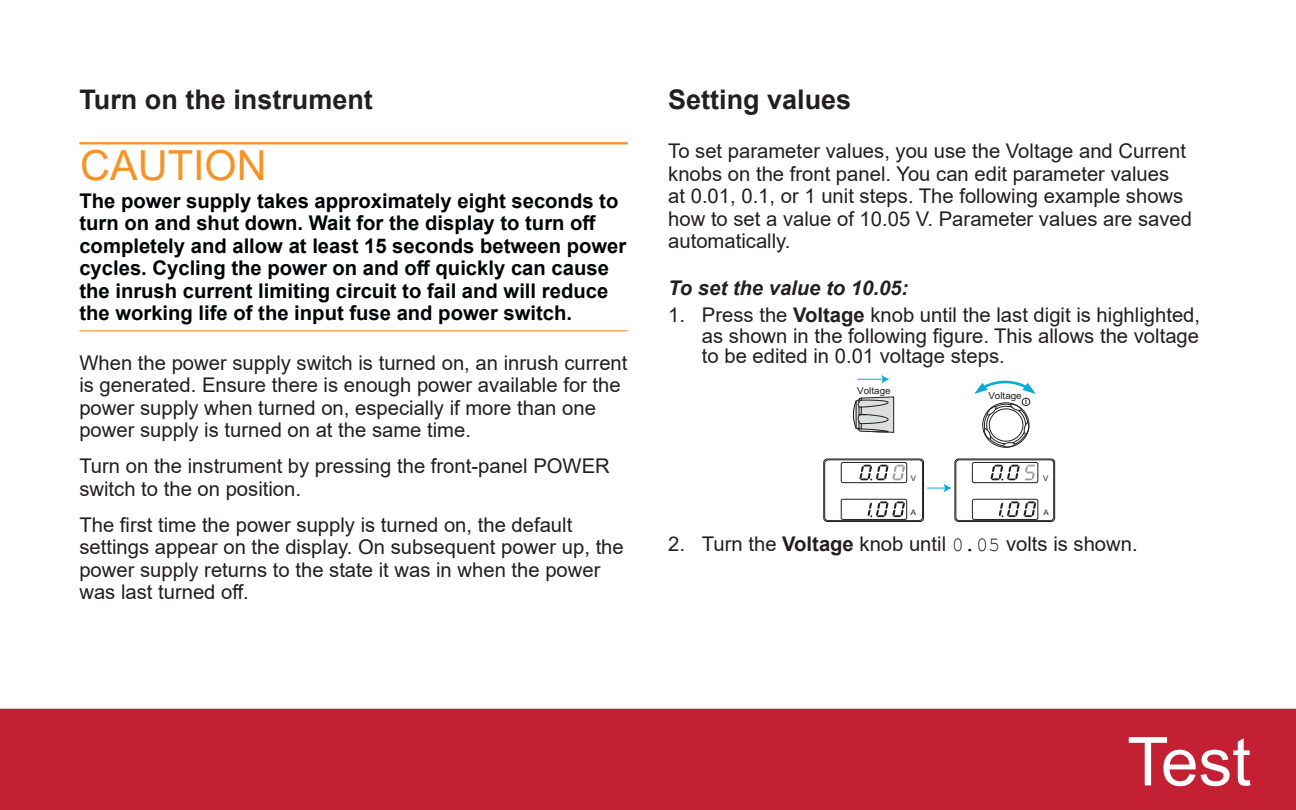
<style>
.page{position:relative;width:1296px;height:810px;background:#fff}
.page>*{position:absolute;margin:0;border:0;box-sizing:border-box;transform-origin:0 0}
.t1{font:67.5px "Arial";color:#fff}
.t2{font:41.4px "Arial";color:#f79326}
.t3{font:700 27px "Arial";color:#231f20}
.t4{font:20.25px/22.5px "Arial";color:#231f20}
.t5{font:700 20.25px/22.5px "Arial";color:#020304}
.t6{font:italic 700 20.25px "Arial";color:#231f20}
.t7{font:9.45px "Arial";color:#211e1f}
.t8{font:7.65px "Arial";color:#211e1f}
.s1{font-weight:700}
.s2{font-family:"Courier New"}
</style>
<div class="page">
<div style="left:0;top:709px;width:1296px;height:101px;background:#c32033"></div>
<hr style="left:79px;top:330px;width:549px;height:1px;background:#f79325">
<hr style="left:79px;top:142px;width:549px;height:2px;background:#f79326">
<svg style="left:927px;top:484px;width:25px;height:9px"></svg>
<svg style="left:852px;top:396px;width:42px;height:37px;background:#b5b5b6"></svg>
<svg style="left:857px;top:375px;width:32px;height:9px"></svg>
<div style="left:824px;top:459px;width:100px;height:63px;border:1px solid #231f20;border-radius:4px"></div>
<div style="left:824px;top:460px;width:99px;height:61px;border:1px solid #231f20;border-radius:4px"></div>
<div style="left:841px;top:462px;width:66px;height:21px;border:1px solid #231f20;border-radius:2px"></div>
<div style="left:841px;top:499px;width:66px;height:21px;border:1px solid #231f20;border-radius:2px"></div>
<svg style="left:868px;top:501px;width:37px;height:16px"></svg>
<svg style="left:859px;top:465px;width:46px;height:15px"></svg>
<div style="left:955px;top:459px;width:100px;height:63px;border:1px solid #231f20;border-radius:4px"></div>
<div style="left:956px;top:460px;width:98px;height:61px;border:1px solid #231f20;border-radius:4px"></div>
<div style="left:972px;top:462px;width:66px;height:21px;border:1px solid #231f20;border-radius:2px"></div>
<div style="left:972px;top:499px;width:66px;height:21px;border:1px solid #231f20;border-radius:2px"></div>
<svg style="left:999px;top:501px;width:37px;height:16px"></svg>
<svg style="left:991px;top:465px;width:44px;height:15px"></svg>
<svg style="left:974px;top:381px;width:62px;height:66px"></svg>
<div style="left:982px;top:403px;width:47px;height:45px;border:1px solid #231f20;border-radius:50%"></div>
<h3 class="t3" style="left:79px;top:80px;width:295px">Turn on the instrument</h3>
<h2 class="t2" style="left:80px;top:137px;width:188px">CAUTION</h2>
<p class="t5" style="left:79px;top:190px;width:548px">The power supply takes approximately eight seconds to turn on and shut down. Wait for the display to turn off completely and allow at least 15 seconds between power cycles. Cycling the power on and off quickly can cause the inrush current limiting circuit to fail and will reduce the working life of the input fuse and power switch.</p>
<p class="t4" style="left:79px;top:351px;width:550px">When the power supply switch is turned on, an inrush current is generated. Ensure there is enough power available for the power supply when turned on, especially if more than one power supply is turned on at the same time.</p>
<p class="t4" style="left:79px;top:455px;width:532px">Turn on the instrument by pressing the front-panel POWER switch to the on position.</p>
<p class="t4" style="left:79px;top:513px;width:546px">The first time the power supply is turned on, the default settings appear on the display. On subsequent power up, the power supply returns to the state it was in when the power was last turned off.</p>
<h3 class="t3" style="left:668px;top:80px;width:185px">Setting values</h3>
<p class="t4" style="left:668px;top:140px;width:525px">To set parameter values, you use the Voltage and Current knobs on the front panel. You can edit parameter values<br>at 0.01, 0.1, or 1 unit steps. The following example shows how to set a value of 10.05 V. Parameter values are saved automatically.</p>
<p class="t6" style="left:668px;top:275px;width:242px">To set the value to 10.05:</p>
<p class="t4" style="left:702px;top:305px;width:500px;line-height:20.2px;text-align:justify;text-indent:-34px">1. Press the <span class="s1">Voltage</span> knob until the last digit is highlighted, as shown in the following figure. This allows the voltage to be edited in 0.01 voltage steps.</p>
<p class="t7" style="left:857px;top:384px;width:35px">Voltage</p>
<p class="t7" style="left:988px;top:389px;width:35px">Voltage</p>
<p class="t8" style="left:911px;top:473px;width:7px">V</p>
<p class="t8" style="left:911px;top:508px;width:7px">A</p>
<p class="t8" style="left:1043px;top:473px;width:7px">V</p>
<p class="t8" style="left:1043px;top:508px;width:7px">A</p>
<p class="t4" style="left:668px;top:532px;width:471px">2. Turn the <span class="s1">Voltage</span> knob until <span class="s2">0.05</span> volts is shown.</p>
<h1 class="t1" style="left:1127px;top:715px;width:125px">Test</h1>
</div>
